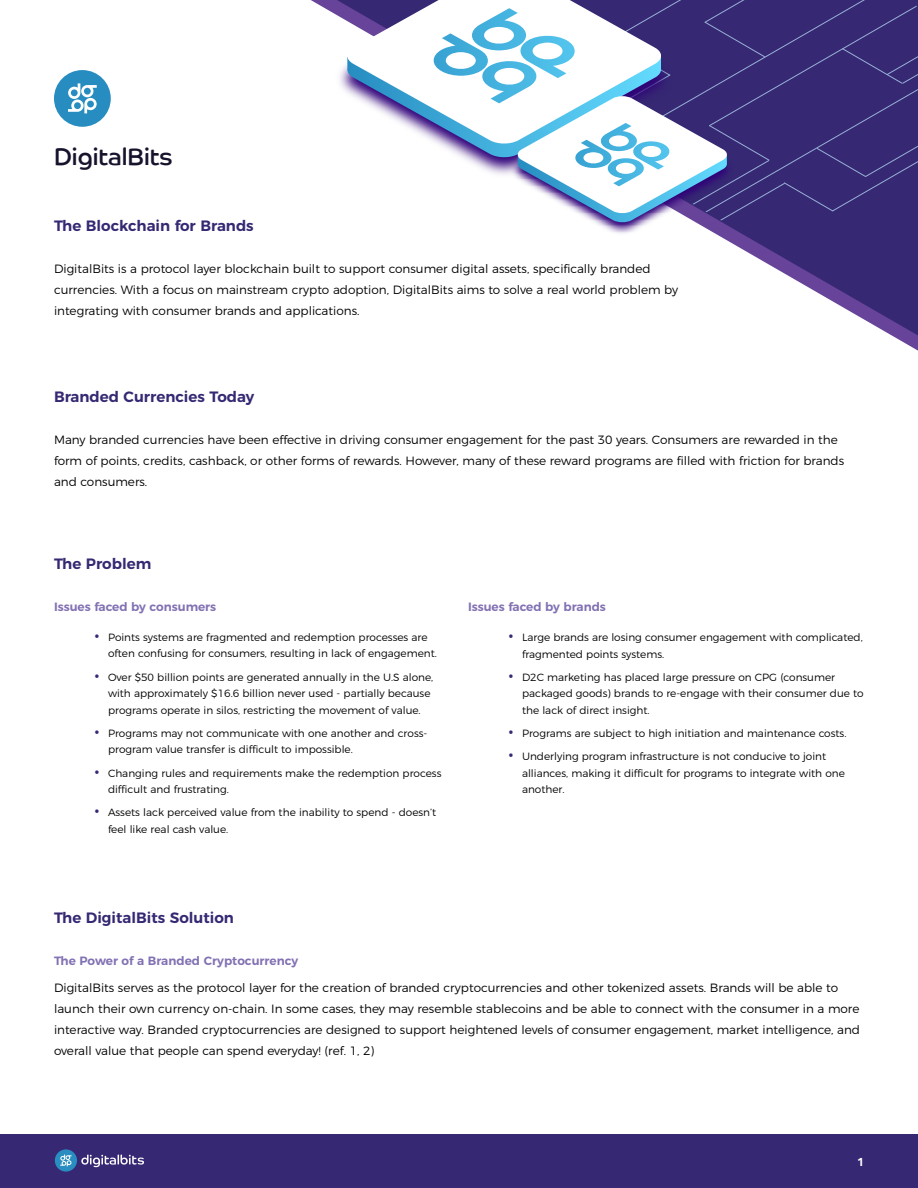
<style>
.page{position:relative;width:918px;height:1188px;background:#fff}
.page>*{position:absolute;margin:0;border:0;box-sizing:border-box;transform-origin:0 0}
.t1{font:24px "Co Headline Corp";color:#17132d}
.t2{font:600 15px "Montserrat";color:#362873}
.t3{font:300 12px/21px "Montserrat";color:#000}
.t4{font:600 12px "Montserrat";color:#8271b3}
.t5{font:700 12px "Cairo";color:#fff}
.t6{font:300 10.5px/16.5px "Montserrat";color:#000}
.s1{font-weight:400;font-size:18px;color:#362873}
</style>
<div class="page">
<div style="left:0;top:1134px;width:918px;height:54px;background:#362873"></div>
<svg style="left:81px;top:1155px;width:63px;height:12px"></svg>
<div style="left:55px;top:1149px;width:22px;height:23px;background:#298dc1;border-radius:50%"></div>
<svg style="left:60px;top:1155px;width:12px;height:11px"></svg>
<svg style="left:723px;top:238px;width:195px;height:96px"></svg>
<img style="left:335px;top:0;width:174px;height:175px">
<svg style="left:347px;top:145px;width:162px;height:13px"></svg>
<svg style="left:345px;top:0;width:171px;height:145px"></svg>
<img style="left:509px;top:100px;width:7px;height:77px">
<svg style="left:516px;top:0;width:402px;height:238px"></svg>
<div style="left:54px;top:70px;width:57px;height:57px;background:#278dc1;border-radius:28px"></div>
<svg style="left:68px;top:83px;width:29px;height:30px"></svg>
<h1 class="t1" style="left:54px;top:142px;width:120px">DigitalBits</h1>
<h2 class="t2" style="left:54px;top:213px;width:201px">The Blockchain for Brands</h2>
<p class="t3" style="left:54px;top:257px;width:626px">DigitalBits is a protocol layer blockchain built to support consumer digital assets, specifically branded currencies. With a focus on mainstream crypto adoption, DigitalBits aims to solve a real world problem by integrating with consumer brands and applications.</p>
<h2 class="t2" style="left:54px;top:384px;width:202px">Branded Currencies Today</h2>
<p class="t3" style="left:54px;top:428px;width:792px">Many branded currencies have been effective in driving consumer engagement for the past 30 years. Consumers are rewarded in the form of points, credits, cashback, or other forms of rewards. However, many of these reward programs are filled with friction for brands and consumers.</p>
<h2 class="t2" style="left:54px;top:551px;width:99px">The Problem</h2>
<p class="t4" style="left:54px;top:597px;width:164px">Issues faced by consumers</p>
<p class="t6" style="left:108px;top:628px;width:331px;text-indent:-14px"><span class="s1">•</span> Points systems are fragmented and redemption processes are often confusing for consumers, resulting in lack of engagement.</p>
<p class="t6" style="left:108px;top:668px;width:327px;text-indent:-14px"><span class="s1">•</span> Over $50 billion points are generated annually in the U.S alone, with approximately $16.6 billion never used - partially because programs operate in silos, restricting the movement of value.</p>
<p class="t6" style="left:108px;top:724px;width:321px;text-indent:-14px"><span class="s1">•</span> Programs may not communicate with one another and cross&shy;program value transfer is difficult to impossible.</p>
<p class="t6" style="left:108px;top:764px;width:335px;text-indent:-14px"><span class="s1">•</span> Changing rules and requirements make the redemption process difficult and frustrating.</p>
<p class="t6" style="left:108px;top:804px;width:330px;text-indent:-14px"><span class="s1">•</span> Assets lack perceived value from the inability to spend - doesn’t feel like real cash value.</p>
<p class="t4" style="left:468px;top:597px;width:139px">Issues faced by brands</p>
<p class="t6" style="left:522px;top:628px;width:342px;text-indent:-14px"><span class="s1">•</span> Large brands are losing consumer engagement with complicated, fragmented points systems.</p>
<p class="t6" style="left:522px;top:668px;width:343px;text-indent:-14px"><span class="s1">•</span> D2C marketing has placed large pressure on CPG (consumer packaged goods) brands to re-engage with their consumer due to the lack of direct insight.</p>
<p class="t6" style="left:508px;top:724px;width:339px"><span class="s1">•</span> Programs are subject to high initiation and maintenance costs.</p>
<p class="t6" style="left:522px;top:747px;width:324px;text-indent:-14px"><span class="s1">•</span> Underlying program infrastructure is not conducive to joint alliances, making it difficult for programs to integrate with one another.</p>
<h2 class="t2" style="left:54px;top:905px;width:181px">The DigitalBits Solution</h2>
<p class="t4" style="left:54px;top:951px;width:246px">The Power of a Branded Cryptocurrency</p>
<p class="t3" style="left:54px;top:977px;width:808px">DigitalBits serves as the protocol layer for the creation of branded cryptocurrencies and other tokenized assets. Brands will be able to launch their own currency on-chain. In some cases, they may resemble stablecoins and be able to connect with the consumer in a more interactive way. Branded cryptocurrencies are designed to support heightened levels of consumer engagement, market intelligence, and overall value that people can spend everyday! (ref. 1, 2)</p>
<p class="t5" style="left:857px;top:1155px;width:8px">1</p>
</div>
